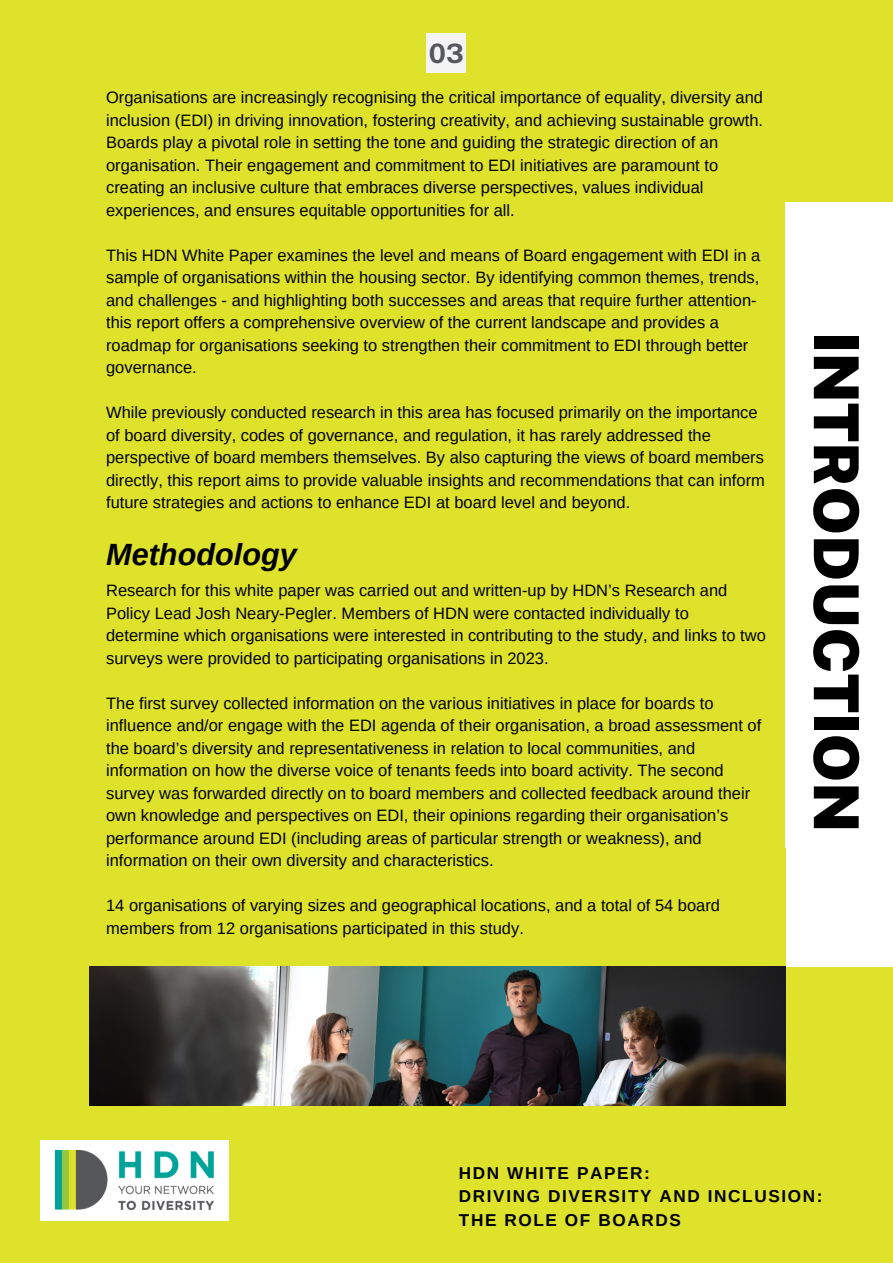
<style>
.page{position:relative;width:893px;height:1264px;background:#fff}
.page>*{position:absolute;margin:0;border:0;box-sizing:border-box;transform-origin:0 0}
.t1{font:900 61.95px "Public Sans";color:#000}
.t2{font:italic 700 30.6px "Arimo";color:#000}
.t3{font:700 26.7px "Public Sans";color:#56575a}
.t4{font:700 17.25px "Arimo";letter-spacing:.095em;color:#000}
.t5{font:16.5px/22.5px "Arimo";color:#000}
</style>
<div class="page">
<div style="left:0;top:0;width:892px;height:1262px;background:#dee22b"></div>
<div style="left:40px;top:1139px;width:189px;height:81px;background:#fff"></div>
<img style="left:55px;top:1150px;width:159px;height:59px">
<img style="left:89px;top:966px;width:696px;height:139px">
<div style="left:785px;top:202px;width:107px;height:764px;background:#fff"></div>
<div style="left:427px;top:33px;width:39px;height:39px;background:#f4f4f4"></div>
<p class="t3" style="left:429px;top:37px;width:36px">03</p>
<p class="t5" style="left:106px;top:86px;width:658px">Organisations are increasingly recognising the critical importance of equality, diversity and inclusion (EDI) in driving innovation, fostering creativity, and achieving sustainable growth.<br>Boards play a pivotal role in setting the tone and guiding the strategic direction of an organisation. Their engagement and commitment to EDI initiatives are paramount to creating an inclusive culture that embraces diverse perspectives, values individual experiences, and ensures equitable opportunities for all.</p>
<p class="t5" style="left:106px;top:244px;width:655px">This HDN White Paper examines the level and means of Board engagement with EDI in a sample of organisations within the housing sector. By identifying common themes, trends, and challenges - and highlighting both successes and areas that require further attention&shy;this report offers a comprehensive overview of the current landscape and provides a roadmap for organisations seeking to strengthen their commitment to EDI through better governance.</p>
<p class="t5" style="left:106px;top:401px;width:660px">While previously conducted research in this area has focused primarily on the importance of board diversity, codes of governance, and regulation, it has rarely addressed the perspective of board members themselves. By also capturing the views of board members directly, this report aims to provide valuable insights and recommendations that can inform future strategies and actions to enhance EDI at board level and beyond.</p>
<p class="t2" style="left:106px;top:538px;width:192px">Methodology</p>
<p class="t5" style="left:106px;top:579px;width:661px">Research for this white paper was carried out and written-up by HDN’s Research and Policy Lead Josh Neary-Pegler. Members of HDN were contacted individually to determine which organisations were interested in contributing to the study, and links to two surveys were provided to participating organisations in 2023.</p>
<p class="t5" style="left:106px;top:691px;width:656px">The first survey collected information on the various initiatives in place for boards to influence and/or engage with the EDI agenda of their organisation, a broad assessment of the board’s diversity and representativeness in relation to local communities, and information on how the diverse voice of tenants feeds into board activity. The second survey was forwarded directly on to board members and collected feedback around their own knowledge and perspectives on EDI, their opinions regarding their organisation’s performance around EDI (including areas of particular strength or weakness), and information on their own diversity and characteristics.</p>
<p class="t5" style="left:106px;top:894px;width:615px">14 organisations of varying sizes and geographical locations, and a total of 54 board members from 12 organisations participated in this study.</p>
<p class="t1" style="left:872px;top:332px;width:501px;rotate:90deg">INTRODUCTION</p>
<p class="t4" style="left:459px;top:1163px;width:192px">HDN WHITE PAPER:</p>
<p class="t4" style="left:459px;top:1186px;width:365px">DRIVING DIVERSITY AND INCLUSION:</p>
<p class="t4" style="left:459px;top:1210px;width:223px">THE ROLE OF BOARDS</p>
</div>
